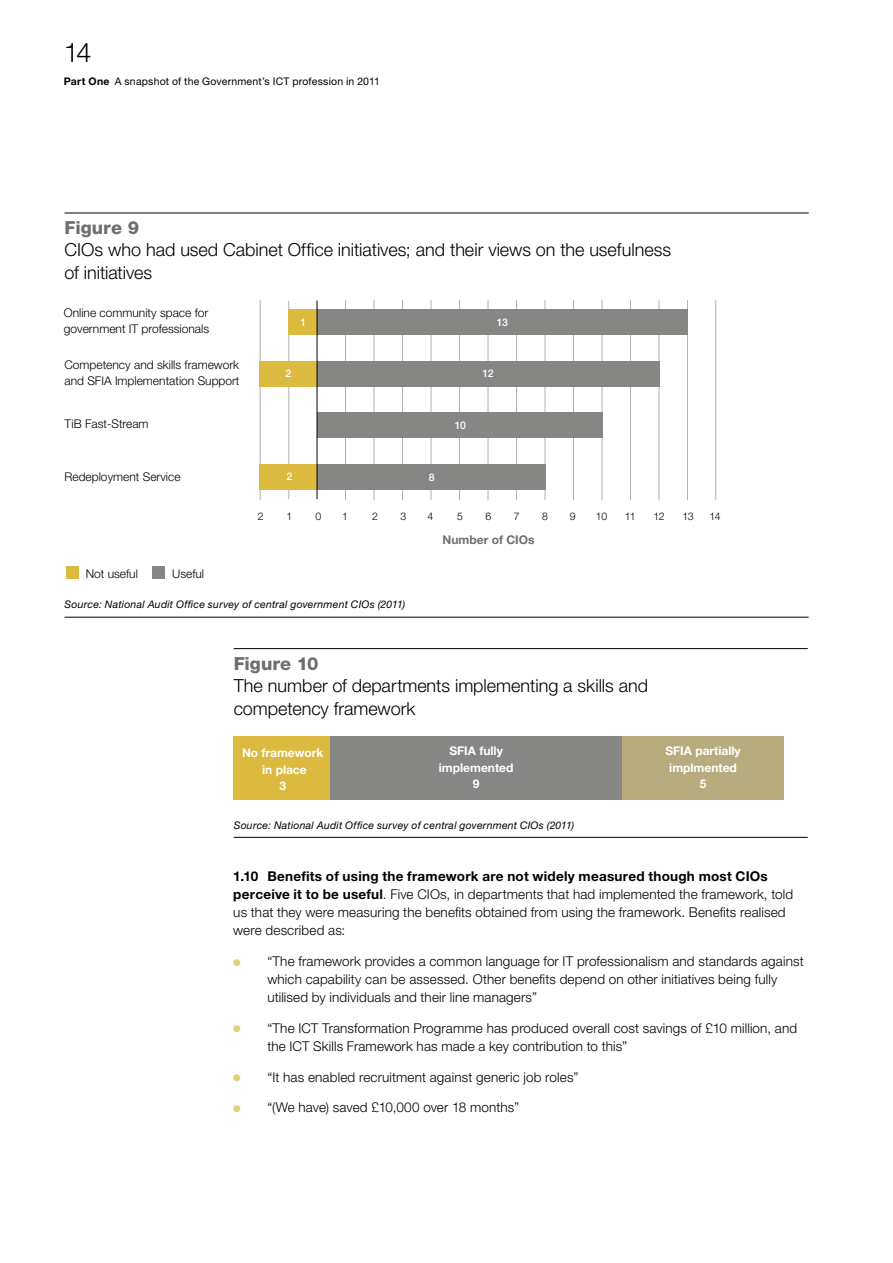
<style>
.page{position:relative;width:893px;height:1263px;background:#fff}
.page>*{position:absolute;margin:0;border:0;box-sizing:border-box;transform-origin:0 0}
.t1{font:300 27px "Helvetica Neue LT Std";color:#000}
.t2{font:300 18px/22.5px "Helvetica Neue LT Std";letter-spacing:-.005em;color:#000}
.BC_9_12pt_45_BULLET{font:300 13.5px/18px "Helvetica Neue LT Std";letter-spacing:.01em;color:#000}
.PART_1_BC_9_12pt_45{font:300 13.5px/18px "Helvetica Neue LT Std";letter-spacing:.01em;color:#000}
.t3{font:300 12px/16.5px "Helvetica Neue LT Std";color:#000}
.t4{font:700 12px/16.5px "Helvetica Neue LT Std";color:#fff;text-align:center}
.t5{font:700 12px "Helvetica Neue LT Std";color:#6f6e6e}
.t6{font:italic 10.5px "Helvetica Neue LT Std";letter-spacing:.02em;color:#000}
.t7{font:10.5px "Helvetica Neue LT Std";letter-spacing:.015em;color:#000}
.t8{font:300 10.5px "Helvetica Neue LT Std";letter-spacing:-.055em;color:#000}
.t9{font:500 10.5px "Helvetica Neue LT Std";color:#fff}
.s1{font-weight:700}
.s2{font-weight:800;color:#6f6e6e}
</style>
<div class="page">
<div style="left:234px;top:736px;width:97px;height:64px;background:#dcb93f"></div>
<div style="left:331px;top:736px;width:291px;height:64px;background:#868685"></div>
<div style="left:622px;top:736px;width:162px;height:64px;background:#b6ac7d"></div>
<hr style="left:234px;top:648px;width:574px;height:1px;background:#000">
<hr style="left:234px;top:837px;width:574px;height:1px;background:#000">
<hr style="left:289px;top:301px;width:1px;height:198px;background:#b1b1b0">
<hr style="left:260px;top:300px;width:1px;height:200px;background:#b1b1b0">
<hr style="left:345px;top:300px;width:1px;height:200px;background:#b1b1b0">
<hr style="left:374px;top:300px;width:1px;height:200px;background:#b1b1b0">
<hr style="left:402px;top:300px;width:1px;height:200px;background:#b1b1b0">
<hr style="left:431px;top:300px;width:1px;height:200px;background:#b1b1b0">
<hr style="left:459px;top:300px;width:1px;height:200px;background:#b1b1b0">
<hr style="left:488px;top:300px;width:1px;height:200px;background:#b1b1b0">
<hr style="left:516px;top:300px;width:1px;height:200px;background:#b1b1b0">
<hr style="left:545px;top:300px;width:1px;height:200px;background:#b1b1b0">
<hr style="left:573px;top:300px;width:1px;height:200px;background:#b1b1b0">
<hr style="left:602px;top:300px;width:1px;height:200px;background:#b1b1b0">
<hr style="left:630px;top:300px;width:1px;height:200px;background:#b1b1b0">
<hr style="left:659px;top:300px;width:1px;height:200px;background:#b1b1b0">
<hr style="left:687px;top:300px;width:1px;height:200px;background:#b1b1b0">
<hr style="left:715px;top:300px;width:1px;height:200px;background:#b1b1b0">
<hr style="left:65px;top:213px;width:744px;height:1px;background:#000">
<hr style="left:65px;top:617px;width:744px;height:1px;background:#000">
<div style="left:289px;top:309px;width:28px;height:26px;background:#dcb93f"></div>
<div style="left:317px;top:309px;width:371px;height:26px;background:#868685"></div>
<div style="left:260px;top:361px;width:57px;height:25px;background:#dcb93f"></div>
<div style="left:317px;top:361px;width:342px;height:25px;background:#868685"></div>
<div style="left:317px;top:412px;width:285px;height:26px;background:#868685"></div>
<div style="left:260px;top:464px;width:57px;height:25px;background:#dcb93f"></div>
<div style="left:317px;top:464px;width:228px;height:25px;background:#868685"></div>
<div style="left:66px;top:566px;width:13px;height:13px;background:#dcb93f"></div>
<div style="left:152px;top:566px;width:12px;height:13px;background:#868685"></div>
<hr style="left:317px;top:301px;width:1px;height:198px;background:#000">
<h1 class="t1" style="left:64px;top:36px;width:29px">14</h1>
<p class="t7" style="left:64px;top:75px;width:318px"><span class="s1">Part One</span> A snapshot of the Government’s ICT profession in 2011</p>
<p class="t2" style="left:65px;top:216px;width:608px"><span class="s2">Figure 9<br></span>CIOs who had used Cabinet Office initiatives; and their views on the usefulness of initiatives</p>
<p class="t3" style="left:64px;top:304px;width:147px">Online community space for government IT professionals</p>
<p class="t9" style="left:301px;top:316px;width:7px">1</p>
<p class="t9" style="left:497px;top:316px;width:13px">13</p>
<p class="t9" style="left:286px;top:367px;width:7px">2</p>
<p class="t9" style="left:482px;top:367px;width:13px">12</p>
<p class="t3" style="left:65px;top:356px;width:176px">Competency and skills framework and SFIA Implementation Support</p>
<p class="t3" style="left:65px;top:415px;width:86px">TiB Fast-Stream</p>
<p class="t9" style="left:455px;top:419px;width:13px">10</p>
<p class="t3" style="left:65px;top:468px;width:118px">Redeployment Service</p>
<p class="t3" style="left:86px;top:565px;width:54px">Not useful</p>
<p class="t3" style="left:172px;top:565px;width:33px">Useful</p>
<p class="t9" style="left:286px;top:470px;width:7px">2</p>
<p class="t9" style="left:429px;top:471px;width:7px">8</p>
<p class="t8" style="left:258px;top:510px;width:7px">2</p>
<p class="t8" style="left:342px;top:510px;width:7px">1</p>
<p class="t8" style="left:286px;top:510px;width:7px">1</p>
<p class="t8" style="left:315px;top:510px;width:7px">0</p>
<p class="t8" style="left:372px;top:510px;width:7px">2</p>
<p class="t8" style="left:400px;top:510px;width:7px">3</p>
<p class="t8" style="left:427px;top:510px;width:7px">4</p>
<p class="t8" style="left:457px;top:510px;width:7px">5</p>
<p class="t8" style="left:485px;top:510px;width:7px">6</p>
<p class="t8" style="left:514px;top:510px;width:7px">7</p>
<p class="t8" style="left:542px;top:510px;width:7px">8</p>
<p class="t8" style="left:570px;top:510px;width:7px">9</p>
<p class="t8" style="left:596px;top:510px;width:13px">10</p>
<p class="t8" style="left:625px;top:510px;width:12px">11</p>
<p class="t8" style="left:654px;top:510px;width:13px">12</p>
<p class="t8" style="left:683px;top:510px;width:13px">13</p>
<p class="t8" style="left:710px;top:510px;width:13px">14</p>
<p class="t5" style="left:443px;top:532px;width:93px">Number of CIOs</p>
<p class="t6" style="left:65px;top:598px;width:342px">Source: National Audit Office survey of central government CIOs (2011)</p>
<p class="t2" style="left:234px;top:651px;width:416px"><span class="s2">Figure 10<br></span>The number of departments implementing a skills and competency framework</p>
<p class="t4" style="left:439px;top:742px;width:76px">SFIA fully implemented<br>9</p>
<p class="t4" style="left:242px;top:744px;width:83px">No framework in place<br>3</p>
<p class="t4" style="left:665px;top:742px;width:77px">SFIA partially implmented<br>5</p>
<p class="t6" style="left:234px;top:819px;width:342px">Source: National Audit Office survey of central government CIOs (2011)</p>
<p class="PART_1_BC_9_12pt_45" style="left:233px;top:867px;width:561px"><span class="s1">1.10 Benefits of using the framework are not widely measured though most CIOs perceive it to be useful</span>. Five CIOs, in departments that had implemented the framework, told us that they were measuring the benefits obtained from using the framework. Benefits realised were described as:</p>
<p class="BC_9_12pt_45_BULLET" style="left:267px;top:952px;width:538px">“The framework provides a common language for IT professionalism and standards against which capability can be assessed. Other benefits depend on other initiatives being fully utilised by individuals and their line managers”</p>
<p class="BC_9_12pt_45_BULLET" style="left:267px;top:1019px;width:531px">“The ICT Transformation Programme has produced overall cost savings of £10 million, and the ICT Skills Framework has made a key contribution to this”</p>
<p class="BC_9_12pt_45_BULLET" style="left:267px;top:1067px;width:313px">“It has enabled recruitment against generic job roles”</p>
<p class="BC_9_12pt_45_BULLET" style="left:267px;top:1098px;width:253px">“(We have) saved £10,000 over 18 months”</p>
</div>
